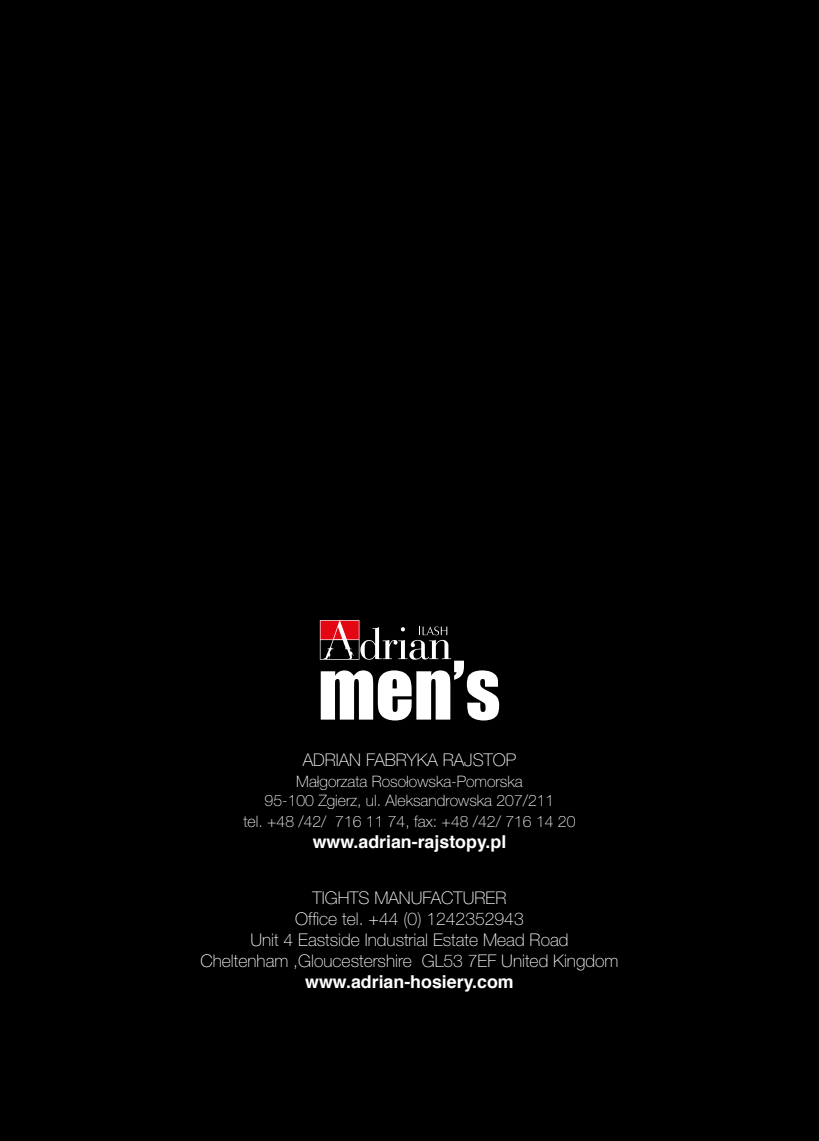
<style>
.page{position:relative;width:819px;height:1141px;background:#000}
.page>*{position:absolute;margin:0;border:0;box-sizing:border-box;transform-origin:0 0}
.t1{font:74.55px "Impact";color:#fff}
.t2{font:700 17.85px "Helvetica";color:#fff}
.t3{font:100 17.5px/21px "Helvetica Neue LT Std";color:#fff;text-align:center}
.t4{font:100 15.75px/18.9px "Helvetica Neue LT Std";color:#fff;text-align:center}
</style>
<div class="page">
<div style="left:320px;top:620px;width:39px;height:40px;background:#f29096"></div>
<div style="left:320px;top:640px;width:39px;height:19px;background:#000"></div>
<div style="left:320px;top:621px;width:39px;height:18px;background:#e30613"></div>
<svg style="left:323px;top:621px;width:31px;height:38px"></svg>
<svg style="left:360px;top:626px;width:91px;height:34px"></svg>
<h1 class="t1" style="left:318px;top:633px;width:184px">MEN’S</h1>
<p class="t3" style="left:303px;top:749px;width:215px">ADRIAN FABRYKA RAJSTOP</p>
<p class="t4" style="left:264px;top:772px;width:291px">Małgorzata Rosołowska-Pomorska<br>95-100 Zgierz, ul. Aleksandrowska 207/211</p>
<p class="t4" style="left:243px;top:812px;width:333px">tel. +48 /42/ 716 11 74, fax: +48 /42/ 716 14 20</p>
<p class="t2" style="left:312px;top:828px;width:195px">www.adrian-rajstopy.pl</p>
<p class="t3" style="left:200px;top:887px;width:419px">TIGHTS MANUFACTURER<br>Office tel. +44 (0) 1242352943<br>Unit 4 Eastside Industrial Estate Mead Road<br>Cheltenham ,Gloucestershire GL53 7EF United Kingdom</p>
<p class="t2" style="left:305px;top:967px;width:210px">www.adrian-hosiery.com</p>
</div>
